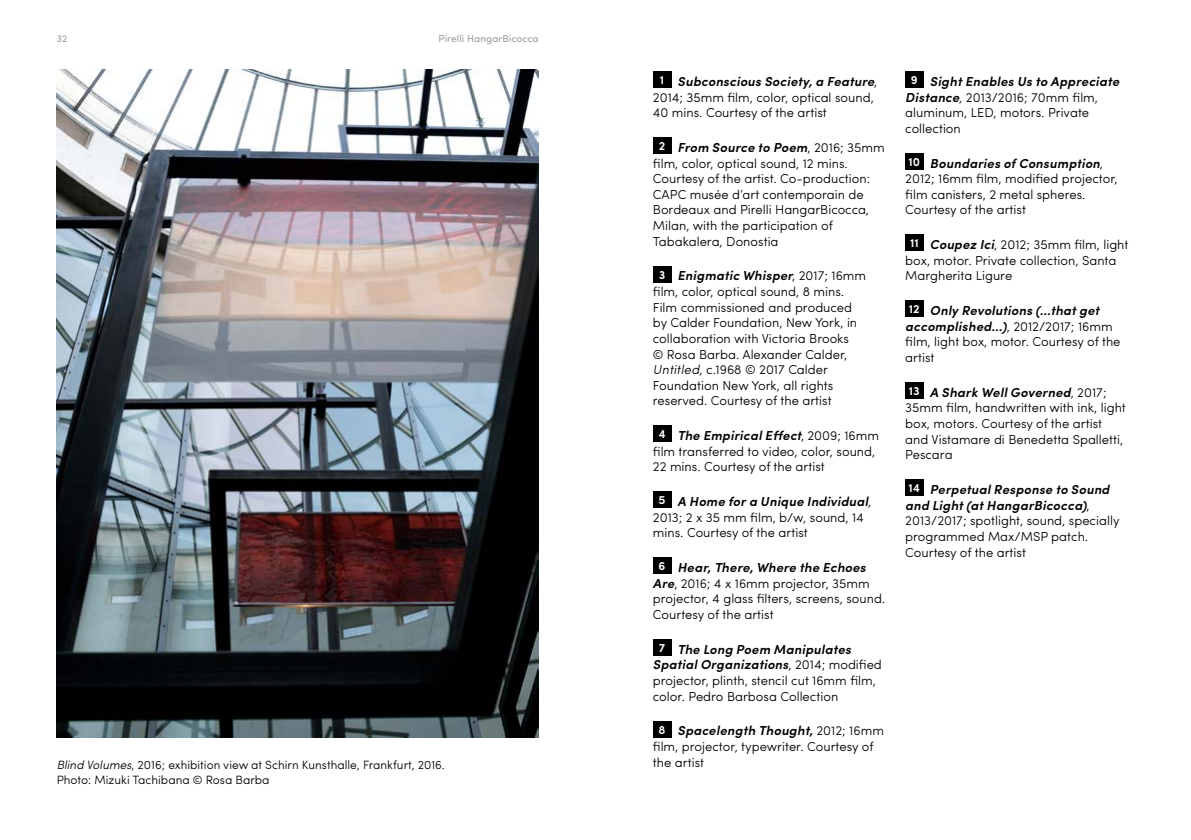
<style>
.page{position:relative;width:1191px;height:840px;background:#fff}
.page>*{position:absolute;margin:0;border:0;box-sizing:border-box;transform-origin:0 0}
.t1{font:300 13px/15.6px "Sofia Pro";color:#000}
.t2{font:300 12px/14.4px "Sofia Pro";color:#000}
.t3{font:10px "Sofia Pro";letter-spacing:.01em;color:#9d9d9c}
.s1{font-style:italic}
.s2{font-weight:600;font-size:12px;color:#fff}
.s3{font-weight:600;font-style:italic}
</style>
<div class="page">
<img style="left:57px;top:69px;width:482px;height:667px">
<div style="left:653px;top:71px;width:18px;height:17px;background:#000"></div>
<div style="left:653px;top:137px;width:18px;height:17px;background:#000"></div>
<div style="left:653px;top:266px;width:18px;height:16px;background:#000"></div>
<div style="left:653px;top:425px;width:18px;height:17px;background:#000"></div>
<div style="left:653px;top:491px;width:18px;height:17px;background:#000"></div>
<div style="left:653px;top:557px;width:18px;height:17px;background:#000"></div>
<div style="left:653px;top:639px;width:18px;height:16px;background:#000"></div>
<div style="left:653px;top:720px;width:18px;height:17px;background:#000"></div>
<div style="left:905px;top:71px;width:18px;height:17px;background:#000"></div>
<div style="left:905px;top:153px;width:18px;height:16px;background:#000"></div>
<div style="left:905px;top:234px;width:18px;height:17px;background:#000"></div>
<div style="left:905px;top:300px;width:18px;height:17px;background:#000"></div>
<div style="left:905px;top:382px;width:18px;height:16px;background:#000"></div>
<div style="left:905px;top:479px;width:18px;height:17px;background:#000"></div>
<p class="t3" style="left:57px;top:31px;width:12px">32</p>
<p class="t3" style="left:438px;top:31px;width:102px">Pirelli HangarBicocca</p>
<p class="t2" style="left:57px;top:756px;width:390px"><span class="s1">Blind Volumes</span>, 2016; exhibition view at Schirn Kunsthalle, Frankfurt, 2016.<br>Photo: Mizuki Tachibana © Rosa Barba</p>
<p class="t1" style="left:653px;top:73px;width:226px;text-indent:7px"><span class="s2">1</span> <span class="s3">Subconscious Society, a Feature</span>,<br>2014; 35mm film, color, optical sound,<br>40 mins. Courtesy of the artist</p>
<p class="t1" style="left:653px;top:139px;width:233px;text-indent:6px"><span class="s2">2</span> <span class="s3">From Source to Poem</span>, 2016; 35mm film, color, optical sound, 12 mins.<br>Courtesy of the artist. Co-production:<br>CAPC musée d’art contemporain de Bordeaux and Pirelli HangarBicocca, Milan, with the participation of Tabakalera, Donostia</p>
<p class="t1" style="left:653px;top:267px;width:215px;text-indent:6px"><span class="s2">3</span> <span class="s3">Enigmatic Whisper</span>, 2017; 16mm film, color, optical sound, 8 mins.<br>Film commissioned and produced by Calder Foundation, New York, in collaboration with Victoria Brooks<br>© Rosa Barba. Alexander Calder, <span class="s1">Untitled</span>, c.1968 © 2017 Calder Foundation New York, all rights reserved. Courtesy of the artist</p>
<p class="t1" style="left:653px;top:427px;width:228px;text-indent:5px"><span class="s2">4</span> <span class="s3">The Empirical Effect</span>, 2009; 16mm film transferred to video, color, sound,<br>22 mins. Courtesy of the artist</p>
<p class="t1" style="left:653px;top:492px;width:220px;text-indent:6px"><span class="s2">5</span> <span class="s3">A Home for a Unique Individual</span>,<br>2013; 2 x 35 mm film, b/w, sound, 14 mins. Courtesy of the artist</p>
<p class="t1" style="left:653px;top:558px;width:234px;text-indent:6px"><span class="s2">6</span> <span class="s3">Hear, There, Where the Echoes Are</span>, 2016; 4 x 16mm projector, 35mm projector, 4 glass filters, screens, sound.<br>Courtesy of the artist</p>
<p class="t1" style="left:653px;top:640px;width:230px;text-indent:6px"><span class="s2">7</span> <span class="s3">The Long Poem Manipulates Spatial Organizations</span>, 2014; modified projector, plinth, stencil cut 16mm film, color. Pedro Barbosa Collection</p>
<p class="t1" style="left:653px;top:721px;width:232px;text-indent:6px"><span class="s2">8</span> <span class="s3">Spacelength Thought,</span> 2012; 16mm film, projector, typewriter. Courtesy of the artist</p>
<p class="t1" style="left:905px;top:73px;width:215px;text-indent:6px"><span class="s2">9</span> <span class="s3">Sight Enables Us to Appreciate<br>Distance</span>, 2013/2016; 70mm film, aluminum, LED, motors. Private collection</p>
<p class="t1" style="left:905px;top:154px;width:214px"><span class="s2">10</span> <span class="s3">Boundaries of Consumption</span>,<br>2012; 16mm film, modified projector, film canisters, 2 metal spheres.<br>Courtesy of the artist</p>
<p class="t1" style="left:905px;top:236px;width:225px;text-indent:5px"><span class="s2">11</span> <span class="s3">Coupez Ici</span>, 2012; 35mm film, light box, motor. Private collection, Santa<br>Margherita Ligure</p>
<p class="t1" style="left:905px;top:302px;width:217px"><span class="s2">12</span> <span class="s3">Only Revolutions (...that get accomplished...)</span>, 2012/2017; 16mm film, light box, motor. Courtesy of the artist</p>
<p class="t1" style="left:905px;top:383px;width:222px"><span class="s2">13</span> <span class="s3">A Shark Well Governed</span>, 2017;<br>35mm film, handwritten with ink, light box, motors. Courtesy of the artist and Vistamare di Benedetta Spalletti,<br>Pescara</p>
<p class="t1" style="left:905px;top:480px;width:216px"><span class="s2">14</span> <span class="s3">Perpetual Response to Sound and Light (at HangarBicocca)</span>,<br>2013/2017; spotlight, sound, specially programmed Max/MSP patch.<br>Courtesy of the artist</p>
</div>
